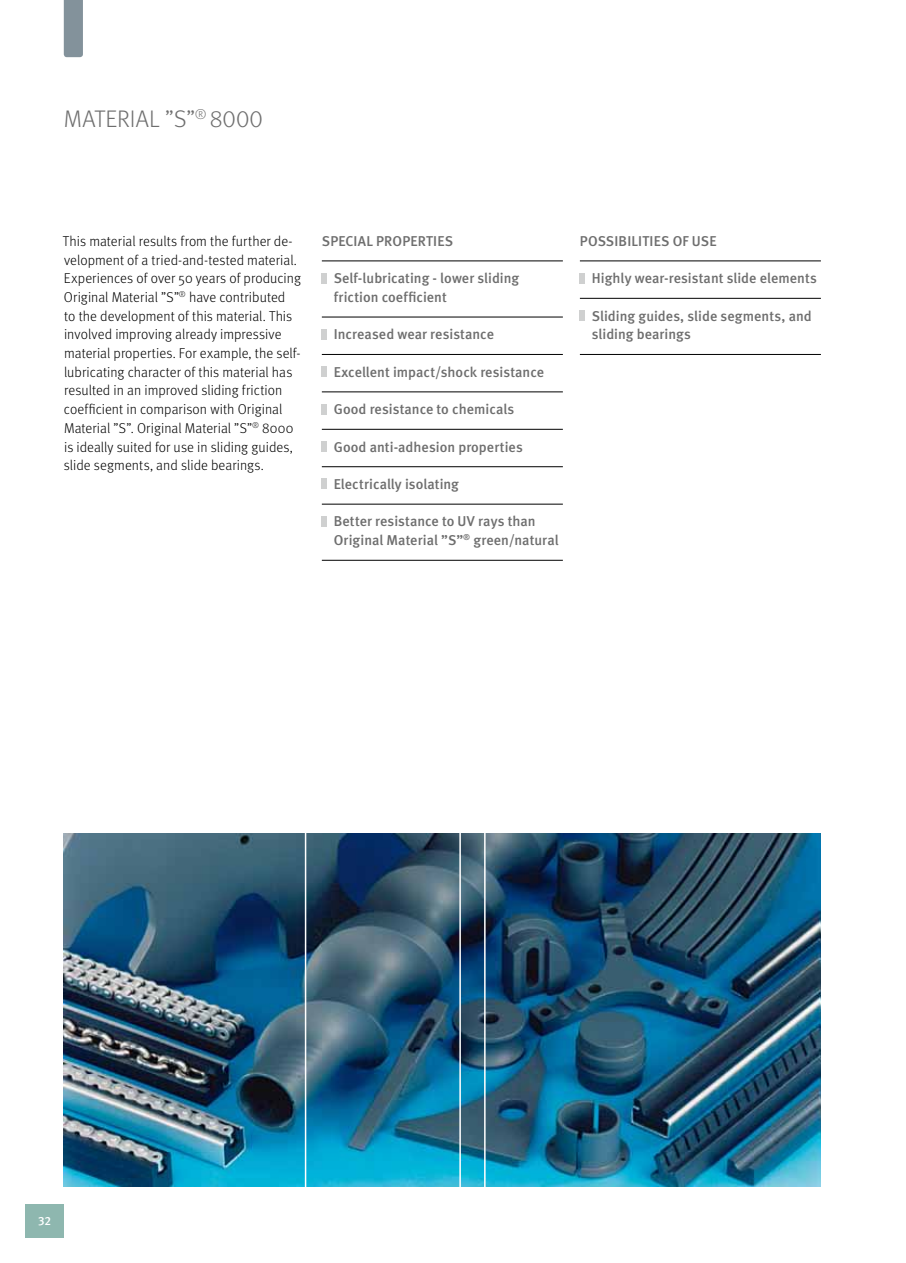
<style>
.page{position:relative;width:906px;height:1263px;background:#fff}
.page>*{position:absolute;margin:0;border:0;box-sizing:border-box;transform-origin:0 0}
.t1{font:300 24px "Meta";color:#6e6e6e}
.t2{font:300 14.25px/18.8px "Meta";letter-spacing:.005em;color:#000}
.t3{font:500 14.25px/18.8px "Meta";letter-spacing:.005em;color:#6e6e6e}
.t4{font:12px "Meta Medium Expert";color:#fff}
.s1{font-family:"Meta Light LF";font-weight:400}
</style>
<div class="page">
<img style="left:64px;top:833px;width:757px;height:354px">
<hr style="left:459px;top:772px;width:2px;height:415px;background:#fff">
<hr style="left:305px;top:741px;width:1px;height:446px;background:#fff">
<hr style="left:484px;top:741px;width:1px;height:446px;background:#fff">
<hr style="left:322px;top:261px;width:241px;height:1px;background:#000">
<hr style="left:322px;top:317px;width:241px;height:1px;background:#000">
<hr style="left:322px;top:354px;width:241px;height:1px;background:#000">
<hr style="left:322px;top:392px;width:241px;height:1px;background:#000">
<hr style="left:322px;top:429px;width:241px;height:1px;background:#000">
<hr style="left:322px;top:466px;width:241px;height:1px;background:#000">
<hr style="left:322px;top:504px;width:241px;height:1px;background:#000">
<hr style="left:322px;top:560px;width:241px;height:1px;background:#000">
<div style="left:322px;top:273px;width:5px;height:10px;background:#cfd0d0"></div>
<div style="left:322px;top:329px;width:5px;height:10px;background:#cfd0d0"></div>
<div style="left:322px;top:367px;width:5px;height:10px;background:#cfd0d0"></div>
<div style="left:322px;top:404px;width:5px;height:10px;background:#cfd0d0"></div>
<div style="left:322px;top:441px;width:5px;height:11px;background:#cfd0d0"></div>
<div style="left:322px;top:479px;width:5px;height:10px;background:#cfd0d0"></div>
<div style="left:322px;top:516px;width:5px;height:10px;background:#cfd0d0"></div>
<hr style="left:580px;top:261px;width:241px;height:1px;background:#000">
<hr style="left:580px;top:298px;width:241px;height:1px;background:#000">
<hr style="left:580px;top:354px;width:241px;height:1px;background:#000">
<div style="left:580px;top:273px;width:5px;height:10px;background:#cfd0d0"></div>
<div style="left:580px;top:311px;width:5px;height:10px;background:#cfd0d0"></div>
<svg style="left:64px;top:0;width:19px;height:57px"></svg>
<div style="left:26px;top:1204px;width:38px;height:33px;background:#8eb7af"></div>
<h1 class="t1" style="left:64px;top:105px;width:14px">mate</h1>
<h1 class="t1" style="left:117px;top:105px;width:147px">rial ”S”<sup>®</sup> <span class="s1">8000</span></h1>
<p class="t2" style="left:63px;top:231px;width:239px">This material results from the further de&shy;velopment of a tried-and-tested material.<br>Experiences of over 50 years of producing Original Material ”S”<sup>®</sup> have contributed<br>to the development of this material. This involved improving already impressive material properties. For example, the self&shy;lubricating character of this material has resulted in an improved sliding friction coefficient in comparison with Original Material ”S”. Original Material ”S”<sup>®</sup> 8000 is ideally suited for use in sliding guides, slide segments, and slide bearings.</p>
<p class="t3" style="left:322px;top:231px;width:133px">SPECIAL PROPERTIES</p>
<p class="t3" style="left:334px;top:269px;width:187px">Self-lubricating - lower sliding friction coefficient</p>
<p class="t3" style="left:334px;top:325px;width:162px">Increased wear resistance</p>
<p class="t3" style="left:334px;top:362px;width:212px">Excellent impact/shock resistance</p>
<p class="t3" style="left:334px;top:400px;width:182px">Good resistance to chemicals</p>
<p class="t3" style="left:334px;top:437px;width:191px">Good anti-adhesion properties</p>
<p class="t3" style="left:334px;top:475px;width:127px">Electrically isolating</p>
<p class="t3" style="left:334px;top:512px;width:226px">Better resistance to UV rays than<br>Original Material ”S”<sup>®</sup> green/natural</p>
<p class="t3" style="left:580px;top:231px;width:138px">POSSIBILITIES OF USE</p>
<p class="t3" style="left:592px;top:269px;width:226px">Highly wear-resistant slide elements</p>
<p class="t3" style="left:592px;top:306px;width:221px">Sliding guides, slide segments, and sliding bearings</p>
<p class="t4" style="left:38px;top:1214px;width:15px">32</p>
</div>
